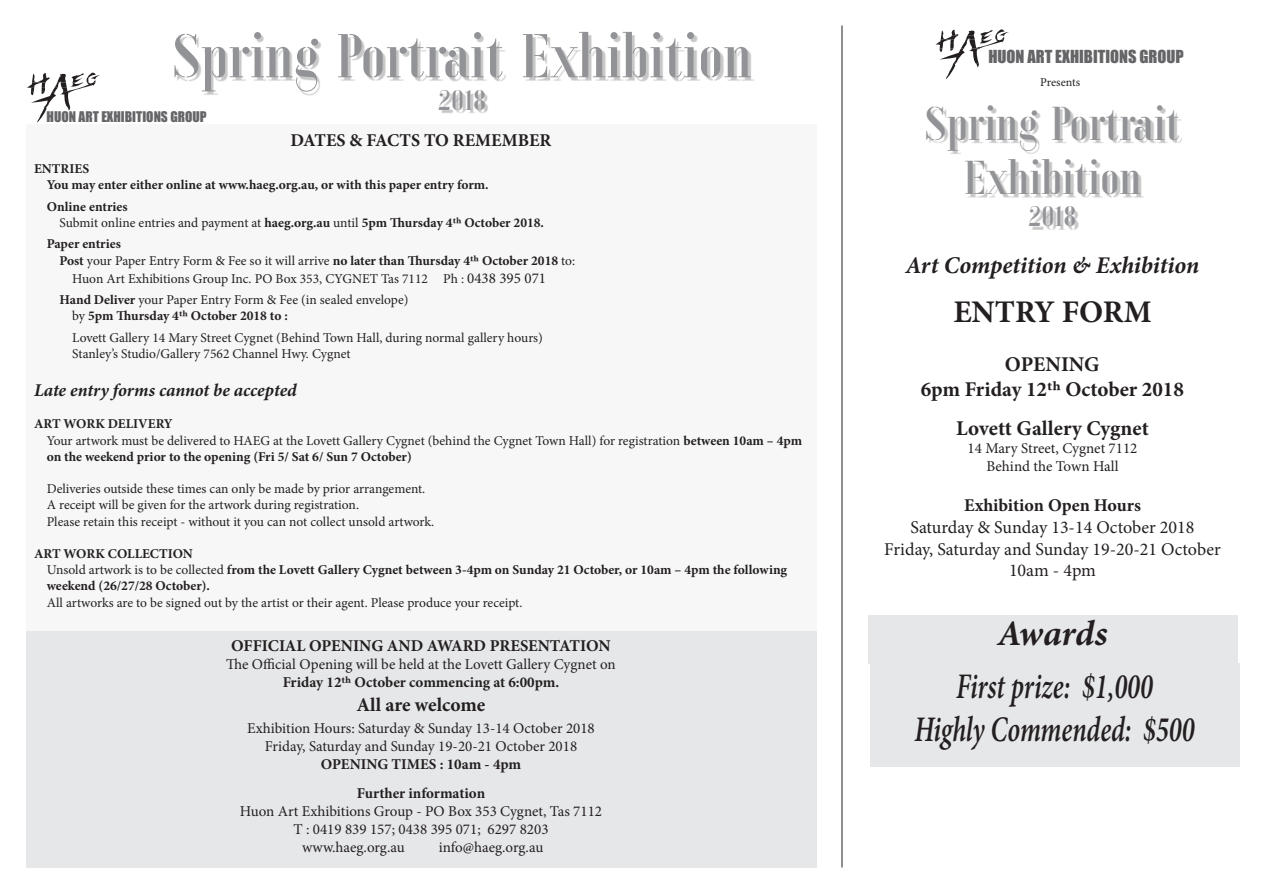
<style>
.page{position:relative;width:1263px;height:893px;background:#fff}
.page>*{position:absolute;margin:0;border:0;box-sizing:border-box;transform-origin:0 0}
.t1{font:58.5px "Xants";color:#919396}
.t2{font:45px/54px "Xants";color:#919396;text-align:center}
.t3{font:italic 600 36px/43.2px "Minion Pro";letter-spacing:-.005em;color:#231f20;text-align:center;scale:.73 1}
.t4{font:italic 700 36px "Minion Pro";letter-spacing:-.01em;color:#231f20}
.t5{font:700 31.5px "Minion Pro";color:#231f20}
.t6{font:27px "Xants";color:#919396}
.t7{font:italic 700 24px "Minion Pro";color:#231f20}
.t8{font:700 21px/25.2px "Minion Pro";color:#231f20;text-align:center}
.t9{font:700 19.5px "Minion Pro";color:#231f20}
.t10{font:18px/21.6px "Minion Pro";color:#231f20;text-align:center}
.t11{font:700 18px "Minion Pro";color:#231f20}
.t12{font:italic 700 18px "Minion Pro";letter-spacing:-.005em;color:#231f20}
.t13{font:700 16.5px "Minion Pro";color:#231f20}
.t14{font:16.5px "Impact";color:#656568}
.t15{font:15px/18px "Minion Pro";color:#231f20;text-align:center}
.t16{font:700 15px/28.8px "Minion Pro";color:#231f20;text-align:center}
.t17{font:13.5px/16.2px "Minion Pro";color:#231f20}
.t18{font:700 13.5px/16.2px "Minion Pro";color:#231f20}
.t19{font:13.5px "Impact";color:#656568}
.t20{font:12px "Minion Pro";color:#231f20}
.s1{font-weight:400}
.s2{font-size:15px}
.s3{font-weight:700}
</style>
<div class="page">
<div style="left:26px;top:124px;width:790px;height:507px;background:#f7f7f8"></div>
<div style="left:26px;top:631px;width:790px;height:236px;background:#e6e7e9"></div>
<div style="left:177px;top:35px;width:578px;height:78px;background:#231f20;opacity:.25"></div>
<svg style="left:27px;top:72px;width:73px;height:50px"></svg>
<div style="left:870px;top:663px;width:369px;height:104px;background:#e6e7e9"></div>
<svg style="left:935px;top:29px;width:74px;height:50px"></svg>
<div style="left:867px;top:615px;width:370px;height:48px;background:#e6e7e9"></div>
<div style="left:929px;top:107px;width:253px;height:123px;background:#231f20;opacity:.25"></div>
<hr style="left:842px;top:26px;width:1px;height:841px;background:#231f20">
<h1 class="t1" style="left:172px;top:20px;width:581px">Spring Portrait Exhibition</h1>
<h3 class="t6" style="left:438px;top:83px;width:51px">2018</h3>
<p class="t19" style="left:47px;top:106px;width:161px">HUON ART EXHIBITIONS GROUP</p>
<h3 class="t11" style="left:291px;top:127px;width:262px">DATES &amp; FACTS TO REMEMBER</h3>
<p class="t18" style="left:47px;top:160px;width:443px;text-indent:-13px">ENTRIES<br>You may enter either online at www.haeg.org.au, or with this paper entry form.</p>
<p class="t18" style="left:60px;top:198px;width:486px;text-indent:-13px">Online entries<br><span class="s1">Submit online entries and payment at</span> haeg.org.au <span class="s1">until</span> 5pm Thursday 4th October 2018.</p>
<p class="t18" style="left:60px;top:236px;width:517px;text-indent:-13px">Paper entries<br>Post <span class="s1">your Paper Entry Form &amp; Fee so it will arrive</span> no later than Thursday 4th October 2018 <span class="s1">to:</span></p>
<p class="t17" style="left:60px;top:267px;width:488px;line-height:21.6px;text-indent:13px">Huon Art Exhibitions Group Inc. PO Box 353, CYGNET Tas 7112 Ph : <span class="s2">0438 395 071<br></span><span class="s3">Hand Deliver</span> your Paper Entry Form &amp; Fee (in sealed envelope)</p>
<p class="t17" style="left:72px;top:305px;width:472px;line-height:21.6px">by <span class="s3">5pm Thursday 4th October 2018 to :<br></span>Lovett Gallery 14 Mary Street Cygnet (Behind Town Hall, during normal gallery hours)</p>
<p class="t17" style="left:72px;top:346px;width:280px">Stanley’s Studio/Gallery 7562 Channel Hwy. Cygnet</p>
<h3 class="t12" style="left:34px;top:377px;width:264px">Late entry forms cannot be accepted</h3>
<p class="t17" style="left:47px;top:416px;width:757px;text-indent:-13px"><span class="s3">ART WORK DELIVERY<br></span>Your artwork must be delivered to HAEG at the Lovett Gallery Cygnet (behind the Cygnet Town Hall) for registration <span class="s3">between 10am – 4pm on the weekend prior to the opening (Fri 5/ Sat 6/ Sun 7 October)</span></p>
<p class="t17" style="left:47px;top:481px;width:389px">Deliveries outside these times can only be made by prior arrangement.<br>A receipt will be given for the artwork during registration.<br>Please retain this receipt - without it you can not collect unsold artwork.</p>
<p class="t18" style="left:47px;top:545px;width:742px;text-indent:-13px">ART WORK COLLECTION<br><span class="s1">Unsold artwork is to be collected</span> from the Lovett Gallery Cygnet between 3-4pm on Sunday 21 October, or 10am – 4pm the following weekend (26/27/28 October).</p>
<p class="t17" style="left:47px;top:594px;width:477px">All artworks are to be signed out by the artist or their agent. Please produce your receipt.</p>
<p class="t13" style="left:231px;top:634px;width:381px">OFFICIAL OPENING AND AWARD PRESENTATION</p>
<p class="t15" style="left:226px;top:656px;width:391px">The Official Opening will be held at the Lovett Gallery Cygnet on</p>
<p class="t16" style="left:283px;top:668px;width:278px">Friday 12th October commencing at 6:00pm.</p>
<h3 class="t9" style="left:356px;top:691px;width:131px">All are welcome</h3>
<p class="t15" style="left:247px;top:719px;width:349px">Exhibition Hours: Saturday &amp; Sunday 13-14 October 2018<br>Friday, Saturday and Sunday 19-20-21 October 2018</p>
<p class="t16" style="left:321px;top:750px;width:202px">OPENING TIMES : 10am - 4pm<br>Further information</p>
<p class="t15" style="left:240px;top:802px;width:364px">Huon Art Exhibitions Group - PO Box 353 Cygnet, Tas 7112</p>
<p class="t15" style="left:293px;top:820px;width:257px">T : 0419 839 157; 0438 395 071; 6297 8203</p>
<p class="t15" style="left:302px;top:838px;width:104px">www.haeg.org.au</p>
<p class="t15" style="left:439px;top:838px;width:106px">info@haeg.org.au</p>
<p class="t14" style="left:988px;top:44px;width:197px">HUON ART EXHIBITIONS GROUP</p>
<p class="t20" style="left:1040px;top:74px;width:42px">Presents</p>
<h2 class="t2" style="left:925px;top:96px;width:257px">Spring Portrait<br>Exhibition</h2>
<h3 class="t6" style="left:1028px;top:200px;width:51px">2018</h3>
<h3 class="t7" style="left:905px;top:248px;width:295px">Art Competition &amp; Exhibition</h3>
<h3 class="t5" style="left:953px;top:289px;width:200px">ENTRY FORM</h3>
<h3 class="t8" style="left:921px;top:352px;width:265px">OPENING<br>6pm Friday 12th October 2018</h3>
<h3 class="t8" style="left:956px;top:415px;width:192px">Lovett Gallery Cygnet</h3>
<p class="t15" style="left:967px;top:439px;width:171px">14 Mary Street, Cygnet 7112<br>Behind the Town Hall</p>
<h3 class="t11" style="left:964px;top:493px;width:178px">Exhibition Open Hours</h3>
<h3 class="t10" style="left:884px;top:516px;width:338px">Saturday &amp; Sunday 13-14 October 2018<br>Friday, Saturday and Sunday 19-20-21 October<br>10am - 4pm</h3>
<h3 class="t4" style="left:997px;top:608px;width:112px">Awards</h3>
<h3 class="t3" style="left:914px;top:665px;width:385px">First prize: $1,000<br>Highly Commended: $500</h3>
</div>
